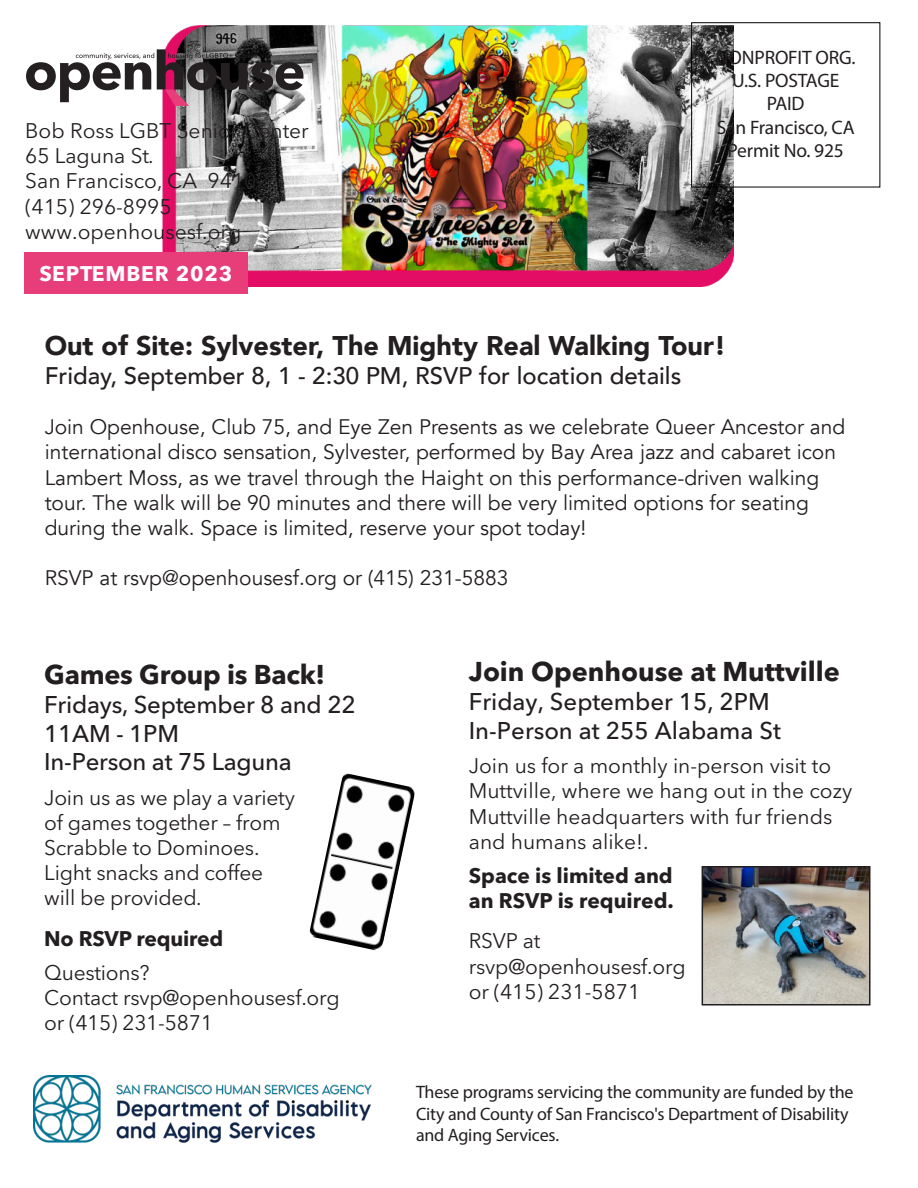
<style>
.page{position:relative;width:918px;height:1188px;background:#fff}
.page>*{position:absolute;margin:0;border:0;box-sizing:border-box;transform-origin:0 0}
.t1{font:900 27px "Avenir";color:#231f20}
.t2{font:700 27px "Avenir Next LT Pro";color:#231f20}
.t3{font:500 24px/28.8px "Avenir Next LT Pro";letter-spacing:-.01em;color:#231f20}
.t4{font:500 24px "Avenir";color:#231f20}
.t5{font:21px/25.2px "Avenir Next LT Pro";color:#231f20}
.t6{font:21px/25.2px "Avenir";color:#231f20}
.t7{font:700 21px/25.2px "Avenir Next LT Pro";color:#231f20}
.t8{font:700 21px "Avenir Next LT Pro";letter-spacing:.04em;color:#fff}
.t9{font:19.5px/23.4px "Myriad Pro";letter-spacing:-.01em;color:#231f20;text-align:center}
.t10{font:18px/21.6px "Myriad Pro";letter-spacing:-.01em;color:#231f20}
</style>
<div class="page">
<img style="left:163px;top:26px;width:570px;height:261px">
<div style="left:25px;top:252px;width:223px;height:42px;background:#e73e7a"></div>
<div style="left:691px;top:22px;width:189px;height:165px;border:1px solid #000001"></div>
<img style="left:34px;top:1075px;width:337px;height:67px">
<svg style="left:26px;top:49px;width:278px;height:57px"></svg>
<img style="left:705px;top:869px;width:163px;height:134px">
<div style="left:702px;top:866px;width:169px;height:140px;border:2px solid #231f20"></div>
<img style="left:309px;top:773px;width:106px;height:178px">
<p class="t5" style="left:25px;top:117px;width:285px">Bob Ross LGBT Senior Center<br>65 Laguna St.<br>San Francisco, CA 94102 (415) 296-8995 www.openhousesf.org</p>
<p class="t8" style="left:39px;top:255px;width:195px">SEPTEMBER 2023</p>
<p class="t9" style="left:716px;top:45px;width:141px">NONPROFIT ORG.<br>U.S. POSTAGE<br>PAID<br>San Francisco, CA<br>Permit No. 925</p>
<p class="t1" style="left:45px;top:322px;width:683px">Out of Site: Sylvester, The Mighty Real Walking Tour!</p>
<p class="t4" style="left:45px;top:355px;width:638px">Friday, September 8, 1 - 2:30 PM, RSVP for location details</p>
<p class="t6" style="left:45px;top:415px;width:802px">Join Openhouse, Club 75, and Eye Zen Presents as we celebrate Queer Ancestor and international disco sensation, Sylvester, performed by Bay Area jazz and cabaret icon Lambert Moss, as we travel through the Haight on this performance-driven walking tour. The walk will be 90 minutes and there will be very limited options for seating during the walk. Space is limited, reserve your spot today!</p>
<p class="t6" style="left:45px;top:566px;width:465px">RSVP at rsvp@openhousesf.org or (415) 231-5883</p>
<p class="t2" style="left:44px;top:651px;width:283px">Games Group is Back!</p>
<p class="t3" style="left:44px;top:689px;width:313px">Fridays, September 8 and 22<br>11AM - 1PM<br>In-Person at 75 Laguna</p>
<p class="t5" style="left:44px;top:784px;width:252px">Join us as we play a variety of games together – from<br>Scrabble to Dominoes.<br>Light snacks and coffee will be provided.</p>
<p class="t7" style="left:44px;top:925px;width:181px">No RSVP required</p>
<p class="t5" style="left:44px;top:959px;width:297px">Questions?<br>Contact rsvp@openhousesf.org or (415) 231-5871</p>
<p class="t2" style="left:469px;top:649px;width:373px">Join Openhouse at Muttville</p>
<p class="t3" style="left:469px;top:687px;width:314px">Friday, September 15, 2PM<br>In-Person at 255 Alabama St</p>
<p class="t5" style="left:469px;top:752px;width:385px">Join us for a monthly in-person visit to Muttville, where we hang out in the cozy Muttville headquarters with fur friends and humans alike!.</p>
<p class="t7" style="left:469px;top:863px;width:206px">Space is limited and an RSVP is required.</p>
<p class="t5" style="left:469px;top:928px;width:218px">RSVP at rsvp@openhousesf.org or (415) 231-5871</p>
<p class="t10" style="left:416px;top:1081px;width:439px">These programs servicing the community are funded by the<br>City and County of San Francisco's Department of Disability and Aging Services.</p>
</div>
